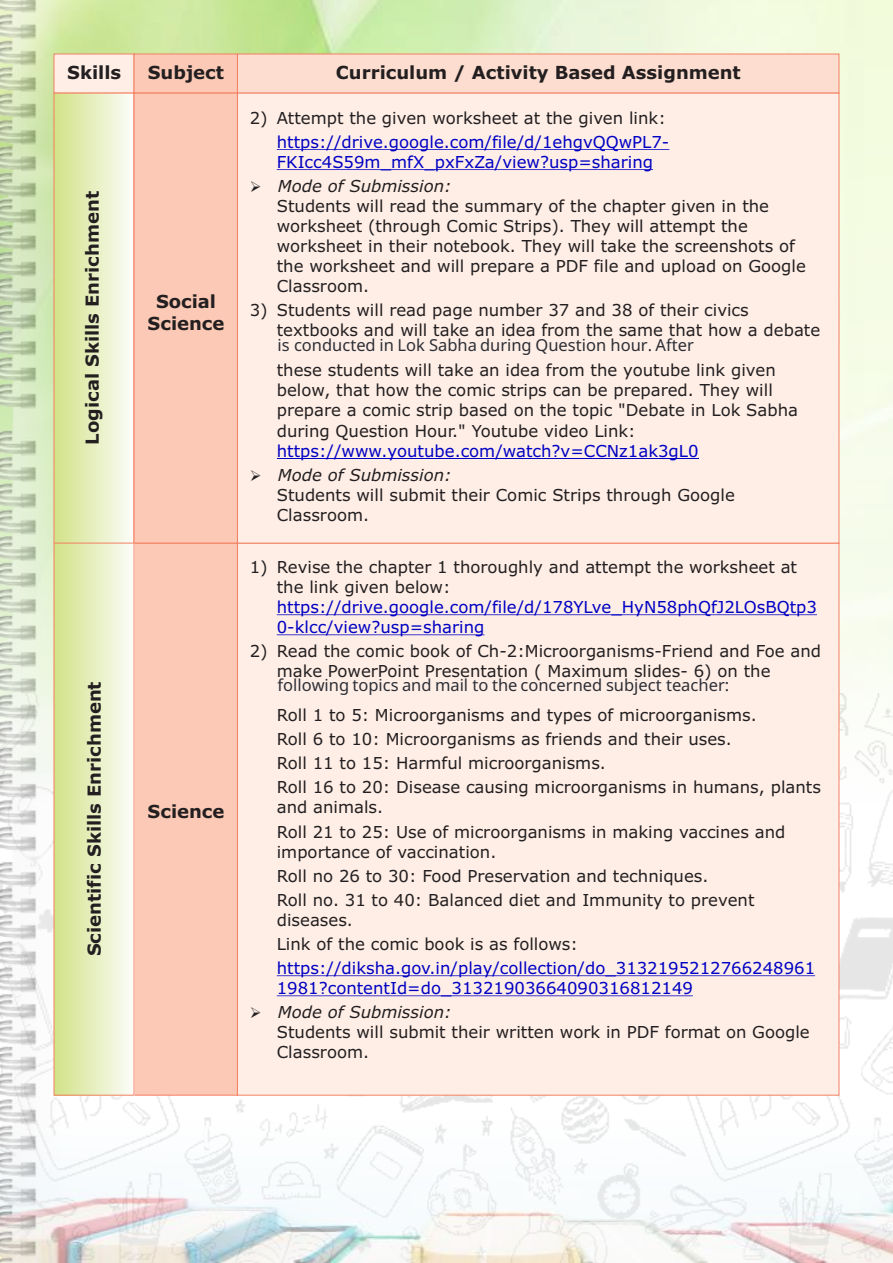
<style>
.page{position:relative;width:893px;height:1263px;background:#fff}
.page>*{position:absolute;margin:0;border:0;box-sizing:border-box;transform-origin:0 0}
.t1{font:700 18px/21.9px "Verdana";color:#231f20;text-align:center}
.t2{font:16.5px/20.1px "Verdana";color:#231f20}
.t3{font:16.5px/20.1px "Verdana";color:#0000c4}
.t4{font:16.5px "Noto Sans";color:#2c2e35}
.s1{font-style:italic}
</style>
<div class="page">
<img style="left:79px;top:0;width:814px;height:693px">
<img style="left:141px;top:913px;width:752px;height:350px">
<svg style="left:79px;top:1095px;width:62px;height:168px"></svg>
<img style="left:0;top:0;width:79px;height:1263px">
<div style="left:54px;top:54px;width:80px;height:39px;background:#feeee6;border:1px solid #f48062"></div>
<div style="left:237px;top:54px;width:602px;height:39px;background:#fdddcf;border:1px solid #f48062"></div>
<div style="left:237px;top:543px;width:602px;height:552px;background:#feeee6"></div>
<div style="left:134px;top:54px;width:104px;height:39px;background:#fbc9b5;border:1px solid #f48062"></div>
<div style="left:134px;top:543px;width:104px;height:552px;background:#fbc9b5;border:1px solid #f48062"></div>
<hr style="left:277px;top:614px;width:540px;height:1px;background:#0000c4">
<hr style="left:277px;top:634px;width:207px;height:1px;background:#0000c4">
<hr style="left:277px;top:975px;width:538px;height:1px;background:#0000c4">
<hr style="left:277px;top:995px;width:416px;height:1px;background:#0000c4">
<div style="left:54px;top:543px;width:80px;height:552px;background:linear-gradient(to right,#d2e287,#fbfcf8)"></div>
<div style="left:54px;top:543px;width:80px;height:552px;border:1px solid #f48062"></div>
<div style="left:54px;top:93px;width:80px;height:450px;background:linear-gradient(to right,#d2e287,#fbfcf8)"></div>
<div style="left:54px;top:93px;width:80px;height:450px;border:1px solid #f48062"></div>
<div style="left:237px;top:93px;width:602px;height:450px;background:#feeee6;border:1px solid #f48062"></div>
<div style="left:134px;top:93px;width:104px;height:450px;background:#fbc9b5;border:1px solid #f48062"></div>
<hr style="left:277px;top:149px;width:392px;height:1px;background:#0000c4">
<hr style="left:277px;top:169px;width:376px;height:1px;background:#0000c4">
<hr style="left:277px;top:458px;width:422px;height:1px;background:#0000c4">
<p class="t1" style="left:67px;top:63px;width:56px">Skills</p>
<p class="t1" style="left:336px;top:63px;width:406px">Curriculum / Activity Based Assignment</p>
<p class="t1" style="left:148px;top:63px;width:78px">Subject</p>
<p class="t2" style="left:250px;top:109px;width:418px">2) Attempt the given worksheet at the given link:</p>
<p class="t1" style="left:83px;top:445px;width:255px;rotate:-90deg">Logical Skills Enrichment</p>
<p class="t1" style="left:85px;top:956px;width:276px;rotate:-90deg">Scientific Skills Enrichment</p>
<p class="t1" style="left:148px;top:292px;width:78px">Social<br>Science</p>
<p class="t1" style="left:148px;top:802px;width:78px">Science</p>
<p class="t3" style="left:277px;top:133px;width:394px">https://drive.google.com/file/d/1ehgvQQwPL7-<br>FKIcc4S59m_mfX_pxFxZa/view?usp=sharing</p>
<p class="t2" style="left:277px;top:177px;width:531px;text-indent:-27px">➢ <span class="s1">Mode of Submission:<br></span>Students will read the summary of the chapter given in the worksheet (through Comic Strips). They will attempt the worksheet in their notebook. They will take the screenshots of the worksheet and will prepare a PDF file and upload on Google Classroom.</p>
<p class="t2" style="left:277px;top:301px;width:545px;text-indent:-27px">3) Students will read page number 37 and 38 of their civics textbooks and will take an idea from the same that how a debate</p>
<p class="t2" style="left:277px;top:362px;width:523px">these students will take an idea from the youtube link given below, that how the comic strips can be prepared. They will prepare a comic strip based on the topic "Debate in Lok Sabha during Question Hour." Youtube video Link:</p>
<p class="t2" style="left:277px;top:466px;width:460px;text-indent:-27px">➢ <span class="s1">Mode of Submission:<br></span>Students will submit their Comic Strips through Google<br>Classroom.</p>
<p class="t4" style="left:278px;top:333px;width:418px">is conducted in Lok Sabha during Question hour. After</p>
<p class="t3" style="left:277px;top:442px;width:423px">https://www.youtube.com/watch?v=CCNz1ak3gL0</p>
<p class="t2" style="left:277px;top:558px;width:522px;text-indent:-27px">1) Revise the chapter 1 thoroughly and attempt the worksheet at the link given below:</p>
<p class="t3" style="left:277px;top:598px;width:542px">https://drive.google.com/file/d/178YLve_HyN58phQfJ2LOsBQtp3<br>0-klcc/view?usp=sharing</p>
<p class="t2" style="left:277px;top:642px;width:546px;text-indent:-27px">2) Read the comic book of Ch-2:Microorganisms-Friend and Foe and make PowerPoint Presentation ( Maximum slides- 6) on the</p>
<p class="t2" style="left:277px;top:705px;width:546px;line-height:24px">Roll 1 to 5: Microorganisms and types of microorganisms.<br>Roll 6 to 10: Microorganisms as friends and their uses.<br>Roll 11 to 15: Harmful microorganisms.<br>Roll 16 to 20: Disease causing microorganisms in humans, plants</p>
<p class="t2" style="left:277px;top:797px;width:510px;line-height:24px">and animals.<br>Roll 21 to 25: Use of microorganisms in making vaccines and</p>
<p class="t2" style="left:277px;top:841px;width:479px;line-height:24px">importance of vaccination.<br>Roll no 26 to 30: Food Preservation and techniques.<br>Roll no. 31 to 40: Balanced diet and Immunity to prevent</p>
<p class="t2" style="left:277px;top:909px;width:303px;line-height:24px">diseases.<br>Link of the comic book is as follows:</p>
<p class="t4" style="left:278px;top:674px;width:453px">following topics and mail to the concerned subject teacher:</p>
<p class="t3" style="left:277px;top:959px;width:540px">https://diksha.gov.in/play/collection/do_3132195212766248961<br>1981?contentId=do_31321903664090316812149</p>
<p class="t2" style="left:277px;top:1003px;width:534px;text-indent:-27px">➢ <span class="s1">Mode of Submission:<br></span>Students will submit their written work in PDF format on Google<br>Classroom.</p>
</div>
